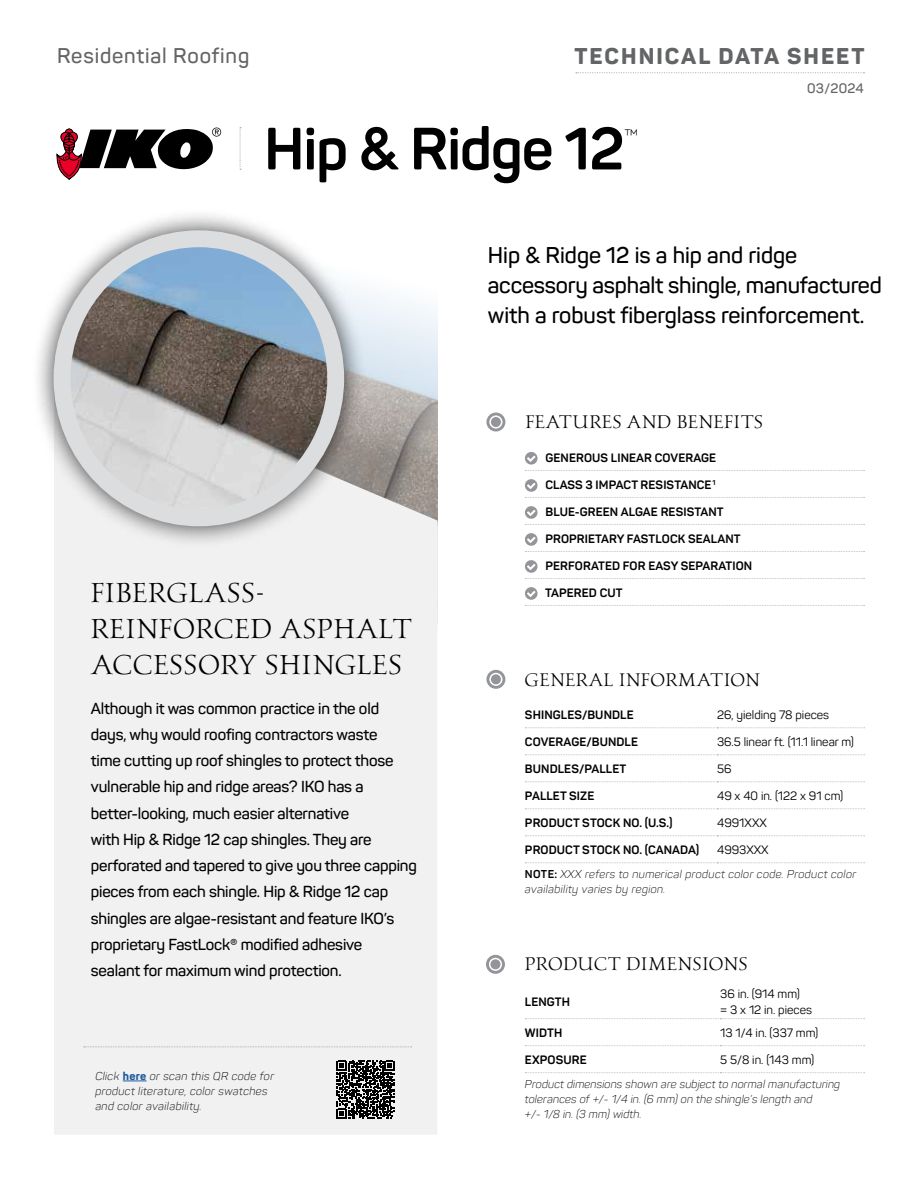
<style>
.page{position:relative;width:918px;height:1188px;background:#fff}
.page>*{position:absolute;margin:0;border:0;box-sizing:border-box;transform-origin:0 0}
.t1{font:700 58.65px "Panton";letter-spacing:-.015em;color:#000}
.t2{font:27px/36px "Carrig Display";letter-spacing:.02em;color:#000}
.t3{font:300 23.85px "Panton";color:#000}
.t4{font:600 22.5px/30px "Panton";color:#000}
.t5{font:800 22.5px "Panton";letter-spacing:.09em;color:#636466}
.t6{font:600 21px "Panton";letter-spacing:.04em;color:#636466}
.t7{font:18px "Carrig Display";letter-spacing:.02em;color:#000}
.t8{font:600 15.75px/26.2px "Panton";letter-spacing:-.01em;color:#000}
.t9{font:600 13.5px "Panton";letter-spacing:.02em;color:#636466}
.t10{font:700 12px "Panton";letter-spacing:.01em;color:#000}
.t11{font:12px/15.8px "Panton";color:#000}
.t12{font:italic 300 11.25px/15px "Panton";letter-spacing:.03em;color:#000}
.t13{font:italic 300 11.25px/15px "Panton";letter-spacing:.01em;color:#000}
.s1{font-weight:700;font-style:normal}
.s2{font-weight:800;font-style:normal;color:#215e9e}
</style>
<div class="page">
<div style="left:54px;top:358px;width:383px;height:776px;background:#f1f1f2"></div>
<svg style="left:84px;top:1047px;width:328px;height:1px"></svg>
<svg style="left:525px;top:1018px;width:340px;height:1px"></svg>
<svg style="left:525px;top:1045px;width:340px;height:1px"></svg>
<svg style="left:525px;top:1072px;width:340px;height:1px"></svg>
<svg style="left:525px;top:727px;width:340px;height:1px"></svg>
<svg style="left:525px;top:754px;width:340px;height:1px"></svg>
<svg style="left:525px;top:781px;width:340px;height:1px"></svg>
<svg style="left:525px;top:808px;width:340px;height:1px"></svg>
<svg style="left:525px;top:835px;width:340px;height:1px"></svg>
<svg style="left:525px;top:862px;width:340px;height:1px"></svg>
<svg style="left:525px;top:452px;width:340px;height:19px"></svg>
<svg style="left:525px;top:479px;width:340px;height:19px"></svg>
<svg style="left:525px;top:506px;width:340px;height:19px"></svg>
<svg style="left:525px;top:533px;width:340px;height:19px"></svg>
<svg style="left:525px;top:560px;width:340px;height:19px"></svg>
<svg style="left:525px;top:587px;width:340px;height:19px"></svg>
<div style="left:491px;top:674px;width:10px;height:10px;background:#939598;border-radius:50%"></div>
<div style="left:486px;top:670px;width:19px;height:19px;border:3px solid #939598;border-radius:50%"></div>
<div style="left:491px;top:417px;width:10px;height:10px;background:#939598;border-radius:50%"></div>
<div style="left:486px;top:413px;width:19px;height:19px;border:3px solid #939598;border-radius:50%"></div>
<div style="left:490px;top:959px;width:11px;height:10px;background:#939598;border-radius:50%"></div>
<div style="left:486px;top:955px;width:19px;height:19px;border:3px solid #939598;border-radius:50%"></div>
<div style="left:32px;top:208px;width:334px;height:341px;background:#000;opacity:.75"></div>
<img style="left:62px;top:239px;width:274px;height:279px">
<div style="left:54px;top:230px;width:290px;height:296px;border:17px solid #dcddde;border-radius:50%"></div>
<svg style="left:123px;top:1081px;width:24px;height:1px"></svg>
<svg style="left:337px;top:1061px;width:57px;height:57px"></svg>
<svg style="left:240px;top:127px;width:1px;height:43px"></svg>
<svg style="left:56px;top:127px;width:165px;height:53px"></svg>
<svg style="left:576px;top:72px;width:288px;height:1px"></svg>
<h3 class="t6" style="left:57px;top:42px;width:194px">Residential Roofing</h3>
<h3 class="t5" style="left:574px;top:42px;width:292px">TECHNICAL DATA SHEET</h3>
<p class="t9" style="left:807px;top:80px;width:58px">03/2024</p>
<h1 class="t1" style="left:264px;top:112px;width:362px">Hip &amp; Ridge 12</h1>
<h3 class="t3" style="left:624px;top:123px;width:16px">™</h3>
<h3 class="t4" style="left:488px;top:240px;width:395px">Hip &amp; Ridge 12 is a hip and ridge accessory asphalt shingle, manufactured with a robust fiberglass reinforcement.</h3>
<p class="t7" style="left:525px;top:411px;width:239px">FEATURES AND BENEFITS</p>
<p class="t10" style="left:545px;top:450px;width:172px">GENEROUS LINEAR COVERAGE</p>
<p class="t10" style="left:545px;top:477px;width:172px">CLASS 3 IMPACT RESISTANCE<sup>1</sup></p>
<p class="t10" style="left:545px;top:504px;width:180px">BLUE-GREEN ALGAE RESISTANT</p>
<p class="t10" style="left:545px;top:531px;width:197px">PROPRIETARY FASTLOCK SEALANT</p>
<p class="t10" style="left:545px;top:558px;width:208px">PERFORATED FOR EASY SEPARATION</p>
<h2 class="t2" style="left:91px;top:576px;width:175px">FIBERGLASS-</h2>
<p class="t10" style="left:545px;top:585px;width:79px">TAPERED CUT</p>
<h2 class="t2" style="left:91px;top:612px;width:323px">REINFORCED ASPHALT<br>ACCESSORY SHINGLES</h2>
<p class="t8" style="left:91px;top:695px;width:328px">Although it was common practice in the old days, why would roofing contractors waste<br>time cutting up roof shingles to protect those vulnerable hip and ridge areas? IKO has a better-looking, much easier alternative<br>with Hip &amp; Ridge 12 cap shingles. They are perforated and tapered to give you three capping pieces from each shingle. Hip &amp; Ridge 12 cap shingles are algae-resistant and feature IKO’s proprietary FastLock® modified adhesive<br>sealant for maximum wind protection.</p>
<p class="t7" style="left:525px;top:670px;width:236px">GENERAL INFORMATION</p>
<p class="t10" style="left:525px;top:707px;width:110px">SHINGLES/BUNDLE</p>
<p class="t11" style="left:717px;top:706px;width:114px">26, yielding 78 pieces</p>
<p class="t10" style="left:525px;top:734px;width:115px">COVERAGE/BUNDLE</p>
<p class="t11" style="left:717px;top:734px;width:139px">36.5 linear ft. (11.1 linear m)</p>
<p class="t10" style="left:525px;top:761px;width:103px">BUNDLES/PALLET</p>
<p class="t11" style="left:717px;top:761px;width:16px">56</p>
<p class="t10" style="left:525px;top:788px;width:71px">PALLET SIZE</p>
<p class="t11" style="left:717px;top:788px;width:128px">49 x 40 in. (122 x 91 cm)</p>
<p class="t10" style="left:525px;top:815px;width:149px">PRODUCT STOCK NO. (U.S.)</p>
<p class="t11" style="left:717px;top:815px;width:51px">4991XXX</p>
<p class="t10" style="left:525px;top:842px;width:176px">PRODUCT STOCK NO. (CANADA)</p>
<p class="t11" style="left:717px;top:842px;width:53px">4993XXX</p>
<p class="t12" style="left:525px;top:866px;width:333px"><span class="s1">NOTE:</span> XXX refers to numerical product color code. Product color availability varies by region.</p>
<p class="t7" style="left:525px;top:954px;width:224px">PRODUCT DIMENSIONS</p>
<p class="t10" style="left:525px;top:994px;width:47px">LENGTH</p>
<p class="t11" style="left:720px;top:986px;width:93px">36 in. (914 mm)<br>= 3 x 12 in. pieces</p>
<p class="t10" style="left:525px;top:1025px;width:39px">WIDTH</p>
<p class="t11" style="left:720px;top:1025px;width:100px">13 1/4 in. (337 mm)</p>
<p class="t10" style="left:525px;top:1052px;width:63px">EXPOSURE</p>
<p class="t11" style="left:720px;top:1052px;width:95px">5 5/8 in. (143 mm)</p>
<p class="t13" style="left:525px;top:1076px;width:317px">Product dimensions shown are subject to normal manufacturing tolerances of +/- 1/4 in. (6 mm) on the shingle’s length and<br>+/- 1/8 in. (3 mm) width.</p>
<p class="t12" style="left:95px;top:1068px;width:180px">Click <span class="s2">here</span> or scan this QR code for product literature, color swatches and color availability.</p>
</div>
